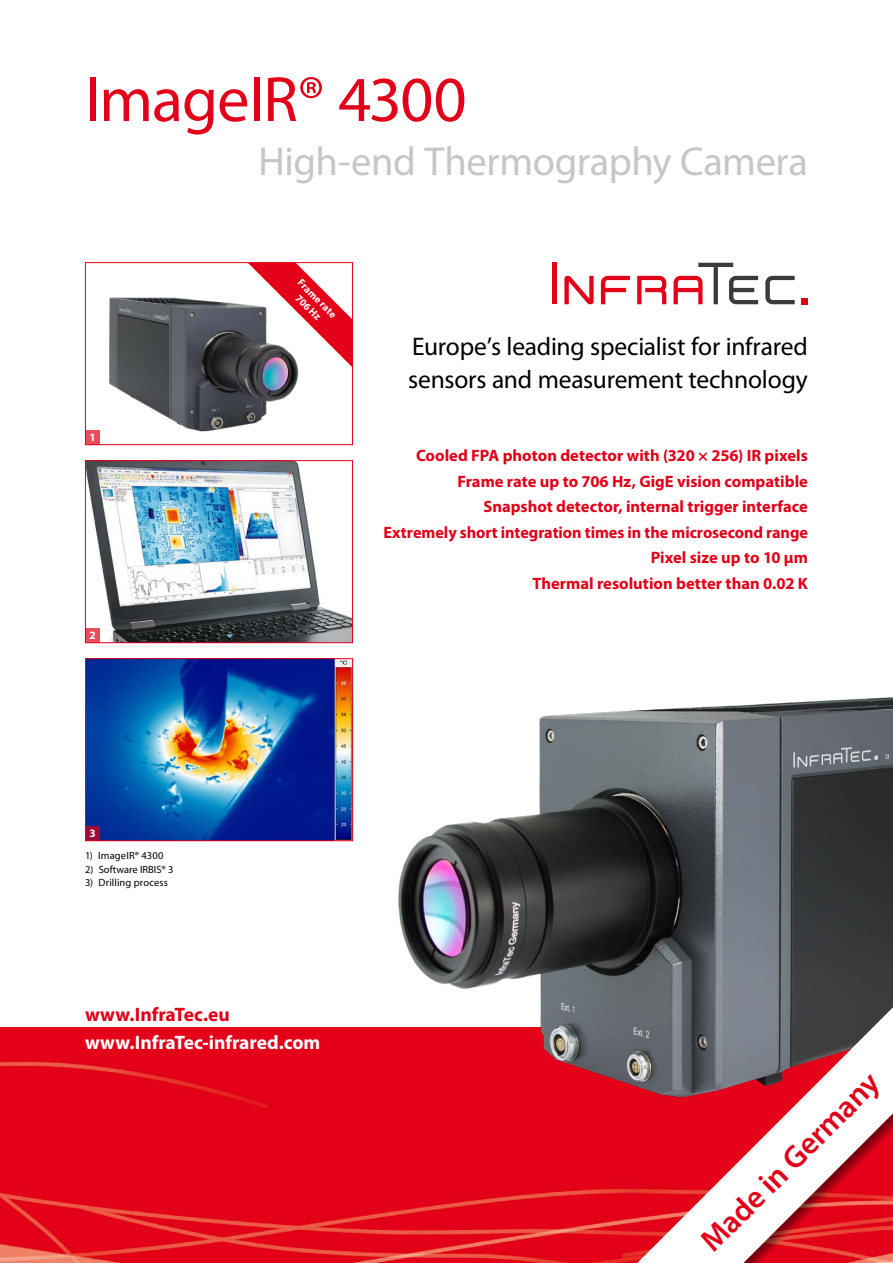
<style>
.page{position:relative;width:893px;height:1263px;background:#fff}
.page>*{position:absolute;margin:0;border:0;box-sizing:border-box;transform-origin:0 0}
.t1{font:64.5px "Myriad Pro";letter-spacing:-.015em;color:#e30018}
.t2{font:40.5px "Myriad Pro";letter-spacing:-.01em;color:#c5c6c6}
.t3{font:600 31.5px "Myriad Pro";color:#e30018}
.t4{font:25.5px/33px "Myriad Pro";letter-spacing:-.01em;color:#000}
.t5{font:700 19.5px "Myriad Pro";letter-spacing:-.005em;color:#fff}
.t6{font:700 19.5px "Myriad Pro";color:#e30018}
.t7{font:700 16.5px/25.5px "Myriad Pro";color:#e30018;text-align:right}
.t8{font:700 11.25px "Myriad Pro";color:#fff}
.t9{font:10.5px "Myriad Pro";letter-spacing:.01em;color:#000}
.t10{font:700 10.5px/12.6px "Myriad Pro";color:#fff;text-align:center}
</style>
<div class="page">
<img style="left:0;top:1027px;width:615px;height:236px">
<hr style="left:553px;top:263px;width:4px;height:41px;background:#e30018">
<svg style="left:637px;top:276px;width:29px;height:28px"></svg>
<div style="left:801px;top:298px;width:7px;height:6px;background:#e30018"></div>
<svg style="left:601px;top:276px;width:29px;height:28px"></svg>
<svg style="left:765px;top:276px;width:30px;height:28px"></svg>
<svg style="left:674px;top:263px;width:84px;height:41px"></svg>
<svg style="left:564px;top:276px;width:30px;height:28px"></svg>
<img style="left:87px;top:462px;width:264px;height:179px">
<div style="left:85px;top:460px;width:268px;height:183px;border:1px solid #e30018"></div>
<img style="left:87px;top:660px;width:264px;height:179px">
<div style="left:85px;top:658px;width:268px;height:183px;border:1px solid #e30018"></div>
<div style="left:85px;top:628px;width:15px;height:15px;background:#eb4d5d"></div>
<div style="left:85px;top:430px;width:15px;height:15px;background:#eb4d5d"></div>
<div style="left:85px;top:826px;width:15px;height:15px;background:#9e0c3d"></div>
<svg style="left:312px;top:279px;width:39px;height:87px"></svg>
<img style="left:109px;top:264px;width:203px;height:168px">
<div style="left:85px;top:262px;width:268px;height:183px;border:1px solid #e30018"></div>
<img style="left:377px;top:697px;width:516px;height:414px">
<div style="left:615px;top:998px;width:278px;height:265px;background:#000;opacity:.5"></div>
<svg style="left:637px;top:1007px;width:256px;height:256px"></svg>
<h1 class="t1" style="left:85px;top:60px;width:383px">ImageIR® 4300</h1>
<h2 class="t2" style="left:259px;top:136px;width:551px">High-end Thermography Camera</h2>
<p class="t8" style="left:89px;top:430px;width:8px">1</p>
<p class="t8" style="left:89px;top:628px;width:8px">2</p>
<p class="t10" style="left:304px;top:276px;width:51px;rotate:45deg">Frame rate<br>706Hz</p>
<h3 class="t4" style="left:408px;top:330px;width:401px">Europe’s leading specialist for infrared sensors and measurement technology</h3>
<p class="t7" style="left:383px;top:442px;width:426px">Cooled FPA photon detector with (320 × 256) IR pixels Frame rate up to 706 Hz, GigE vision compatible<br>Snapshot detector, internal trigger interface<br>Extremely short integration times in the microsecond range Pixel size up to 10 μm<br>Thermal resolution better than 0.02 K</p>
<p class="t8" style="left:89px;top:826px;width:8px">3</p>
<p class="t9" style="left:85px;top:849px;width:80px">1) ImageIR® 4300</p>
<p class="t9" style="left:85px;top:863px;width:90px">2) Software IRBIS® 3</p>
<p class="t9" style="left:85px;top:876px;width:84px">3) Drilling process</p>
<p class="t6" style="left:85px;top:1002px;width:146px">www.InfraTec.eu</p>
<p class="t5" style="left:85px;top:1029px;width:237px">www.InfraTec-infrared.com</p>
<h3 class="t3" style="left:692px;top:1232px;width:239px;rotate:-45deg">Made in Germany</h3>
</div>
